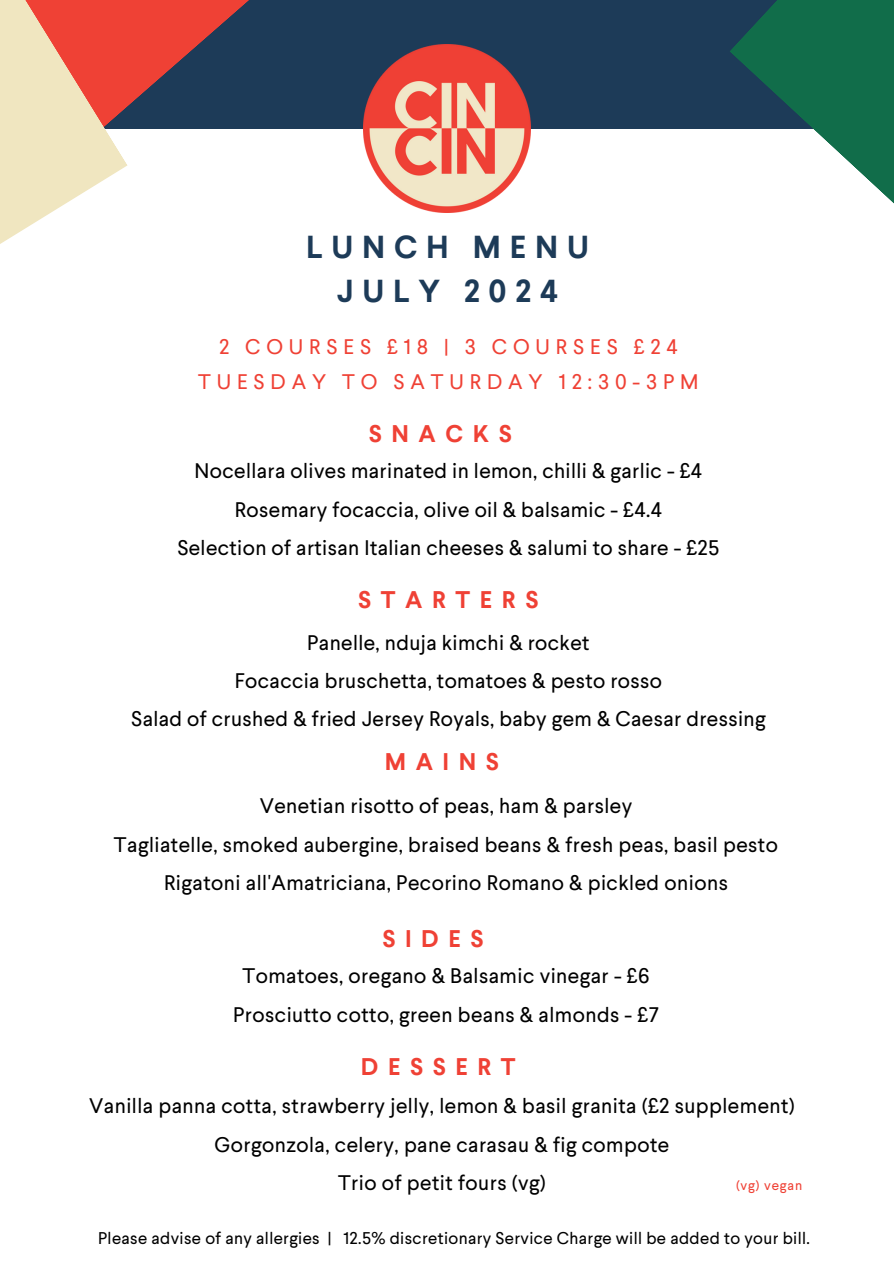
<style>
.page{position:relative;width:894px;height:1264px;background:#fff}
.page>*{position:absolute;margin:0;border:0;box-sizing:border-box;transform-origin:0 0}
.t1{font:700 31.65px/43.8px "Larsseit";letter-spacing:.28em;color:#1d3b58;text-align:center}
.t2{font:700 24px "Larsseit";letter-spacing:.4em;color:#ef4135}
.t3{font:21px/38.2px "Larsseit";letter-spacing:.025em;color:#000;text-align:center}
.t4{font:21px "Larsseit";letter-spacing:.28em;color:#ef4135}
.t5{font:16.95px "Larsseit";letter-spacing:.025em;color:#000}
.t6{font:13.5px "Larsseit";letter-spacing:.065em;color:#ef4135}
</style>
<div class="page">
<div style="left:0;top:0;width:893px;height:128px;background:#1d3b58"></div>
<svg style="left:128px;top:0;width:333px;height:129px"></svg>
<svg style="left:0;top:0;width:128px;height:244px;fill:#f0e6c0"></svg>
<svg style="left:729px;top:0;width:164px;height:203px;fill:#116d4a"></svg>
<img style="left:363px;top:45px;width:168px;height:168px">
<h3 class="t1" style="left:306px;top:224px;width:284px">LUNCH MENU<br>JULY 2024</h3>
<h3 class="t4" style="left:219px;top:333px;width:460px">2 COURSES £18 | 3 COURSES £24</h3>
<h2 class="t4" style="left:198px;top:368px;width:501px">TUESDAY TO SATURDAY 12:30-3PM</h2>
<h4 class="t2" style="left:368px;top:418px;width:144px">SNACKS</h4>
<h2 class="t3" style="left:177px;top:451px;width:543px">Nocellara olives marinated in lemon, chilli &amp; garlic - £4<br>Rosemary focaccia, olive oil &amp; balsamic - £4.4<br>Selection of artisan Italian cheeses &amp; salumi to share - £25</h2>
<h4 class="t2" style="left:358px;top:584px;width:182px">STARTERS</h4>
<h4 class="t3" style="left:131px;top:622px;width:635px">Panelle, nduja kimchi &amp; rocket<br>Focaccia bruschetta, tomatoes &amp; pesto rosso<br>Salad of crushed &amp; fried Jersey Royals, baby gem &amp; Caesar dressing</h4>
<h2 class="t2" style="left:384px;top:746px;width:116px">MAINS</h2>
<h4 class="t3" style="left:114px;top:786px;width:665px">Venetian risotto of peas, ham &amp; parsley<br>Tagliatelle, smoked aubergine, braised beans &amp; fresh peas, basil pesto<br>Rigatoni all'Amatriciana, Pecorino Romano &amp; pickled onions</h4>
<p class="t2" style="left:382px;top:923px;width:103px">SIDES</p>
<h5 class="t3" style="left:233px;top:956px;width:427px">Tomatoes, oregano &amp; Balsamic vinegar - £6<br>Prosciutto cotto, green beans &amp; almonds - £7</h5>
<h2 class="t2" style="left:361px;top:1051px;width:156px">DESSERT</h2>
<h4 class="t3" style="left:89px;top:1086px;width:707px">Vanilla panna cotta, strawberry jelly, lemon &amp; basil granita (£2 supplement)<br>Gorgonzola, celery, pane carasau &amp; fig compote<br>Trio of petit fours (vg)</h4>
<h2 class="t6" style="left:735px;top:1176px;width:68px">(vg) vegan</h2>
<h1 class="t5" style="left:98px;top:1227px;width:713px">Please advise of any allergies | 12.5% discretionary Service Charge will be added to your bill.</h1>
</div>
